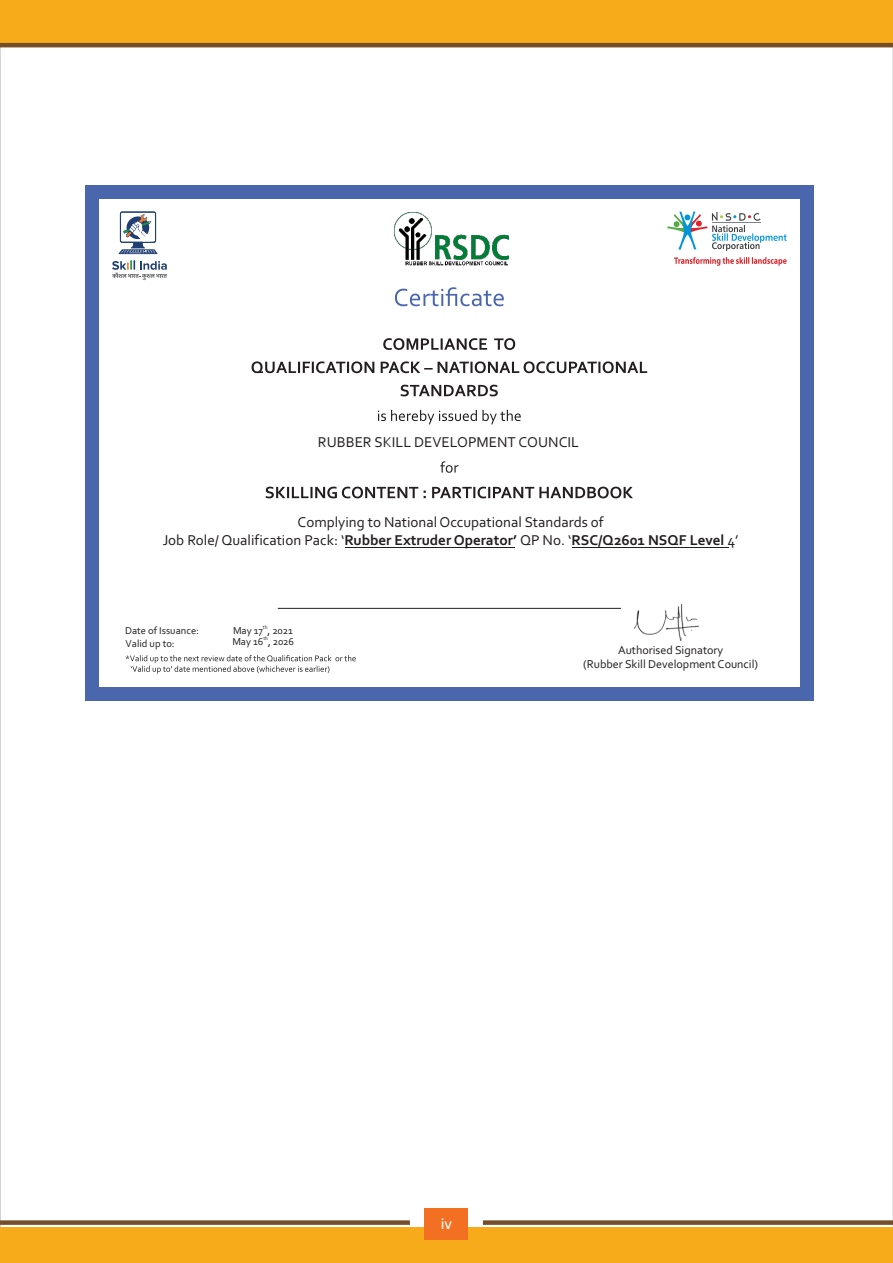
<style>
.page{position:relative;width:893px;height:1263px;background:#fff}
.page>*{position:absolute;margin:0;border:0;box-sizing:border-box;transform-origin:0 0}
.t1{font:16.5px "Calibri";color:#fff}
.t2{font:15px/18.3px "Corbel";color:#231f20;text-align:center}
.t3{font:12px/14.7px "Corbel";color:#231f20;text-align:center}
.t4{font:10.5px/12.6px "Corbel";color:#231f20}
.t5{font:5.25px "Corbel";color:#231f20}
.s1{font-weight:700}
</style>
<div class="page">
<div style="left:0;top:0;width:893px;height:45px;background:#f7ab1b"></div>
<hr style="left:0;top:43px;width:893px;height:4px;background:#754d29">
<div style="left:0;top:1227px;width:893px;height:36px;background:#f7ab1b"></div>
<div style="left:483px;top:1220px;width:410px;height:5px;background:#754d29"></div>
<div style="left:0;top:1220px;width:410px;height:5px;background:#754d29"></div>
<div style="left:425px;top:1209px;width:43px;height:31px;background:#f36f21"></div>
<div style="left:85px;top:185px;width:729px;height:516px;background:#4a66ac"></div>
<div style="left:99px;top:199px;width:701px;height:488px;background:#fff"></div>
<svg style="left:667px;top:211px;width:120px;height:40px"></svg>
<svg style="left:674px;top:257px;width:113px;height:9px"></svg>
<svg style="left:112px;top:260px;width:55px;height:20px"></svg>
<svg style="left:119px;top:212px;width:38px;height:42px"></svg>
<svg style="left:395px;top:287px;width:109px;height:19px"></svg>
<svg style="left:252px;top:338px;width:395px;height:58px"></svg>
<svg style="left:378px;top:410px;width:143px;height:14px"></svg>
<svg style="left:440px;top:461px;width:18px;height:12px"></svg>
<svg style="left:266px;top:487px;width:367px;height:11px"></svg>
<hr style="left:278px;top:608px;width:343px;height:1px;background:#231f20">
<svg style="left:126px;top:655px;width:230px;height:19px"></svg>
<img style="left:635px;top:605px;width:64px;height:36px">
<img style="left:395px;top:212px;width:113px;height:54px">
<hr style="left:345px;top:547px;width:169px;height:1px;background:#231f20">
<hr style="left:572px;top:547px;width:157px;height:1px;background:#231f20">
<p class="t2" style="left:318px;top:434px;width:263px">RUBBER SKILL DEVELOPMENT COUNCIL</p>
<p class="t2" style="left:163px;top:514px;width:577px">Complying to National Occupational Standards of<br>Job Role/ Qualification Pack: ‘<span class="s1">Rubber Extruder Operator’</span> QP No. ‘<span class="s1">RSC/Q2601 NSQF Level</span> 4’</p>
<p class="t4" style="left:125px;top:625px;width:75px">Date of Issuance:<br>Valid up to:</p>
<p class="t5" style="left:263px;top:625px;width:6px">th</p>
<p class="t4" style="left:233px;top:625px;width:61px">May 17 , 2021</p>
<p class="t5" style="left:263px;top:636px;width:6px">th</p>
<p class="t4" style="left:232px;top:636px;width:63px">May 16 , 2026</p>
<p class="t3" style="left:583px;top:643px;width:176px">Authorised Signatory<br>(Rubber Skill Development Council)</p>
<p class="t1" style="left:441px;top:1216px;width:13px">iv</p>
</div>
